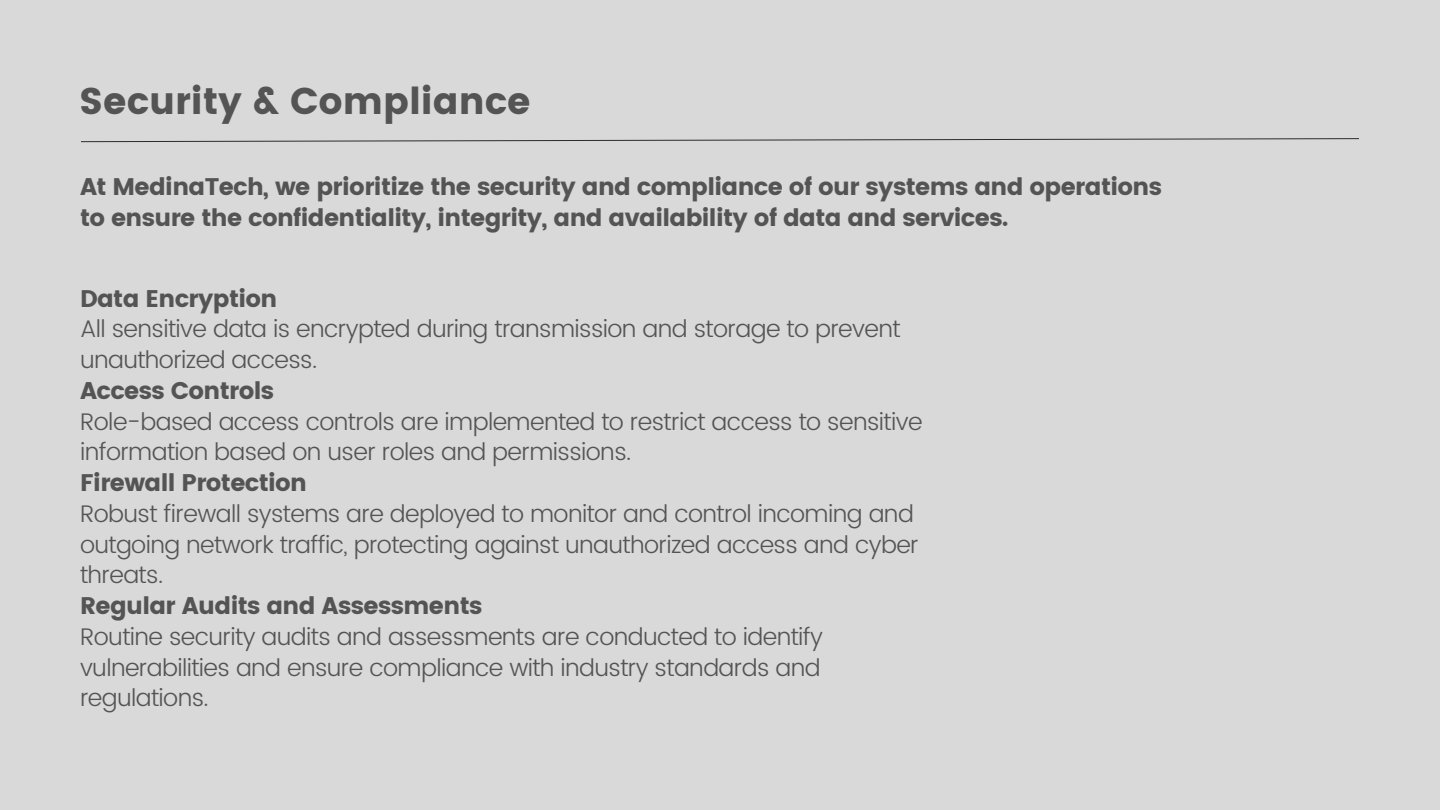
<style>
.page{position:relative;width:1440px;height:810px;background:#d9d9d9}
.page>*{position:absolute;margin:0;border:0;box-sizing:border-box;transform-origin:0 0}
.t1{font:37.1px "Poppins";color:#545454}
.t2{font:300 24px/30.8px "Poppins";letter-spacing:-.025em;color:#545454}
.t3{font:24px/30.8px "Poppins";letter-spacing:-.025em;color:#545454}
</style>
<div class="page">
<svg style="left:81px;top:138px;width:1278px;height:4px"></svg>
<h2 class="t1" style="left:79px;top:80px;width:453px">Security &amp; Compliance</h2>
<h1 class="t3" style="left:80px;top:172px;width:1084px">At MedinaTech, we prioritize the security and compliance of our systems and operations to ensure the confidentiality, integrity, and availability of data and services.</h1>
<p class="t3" style="left:80px;top:283px;width:199px">Data Encryption</p>
<p class="t2" style="left:80px;top:314px;width:822px">All sensitive data is encrypted during transmission and storage to prevent unauthorized access.</p>
<p class="t3" style="left:80px;top:375px;width:196px">Access Controls</p>
<p class="t2" style="left:80px;top:406px;width:844px">Role-based access controls are implemented to restrict access to sensitive information based on user roles and permissions.</p>
<p class="t3" style="left:80px;top:467px;width:229px">Firewall Protection</p>
<p class="t2" style="left:80px;top:498px;width:840px">Robust firewall systems are deployed to monitor and control incoming and outgoing network traffic, protecting against unauthorized access and cyber threats.</p>
<p class="t3" style="left:80px;top:590px;width:404px">Regular Audits and Assessments</p>
<p class="t2" style="left:80px;top:621px;width:745px;text-align:justify">Routine security audits and assessments are conducted to identify vulnerabilities and ensure compliance with industry standards and regulations.</p>
</div>
